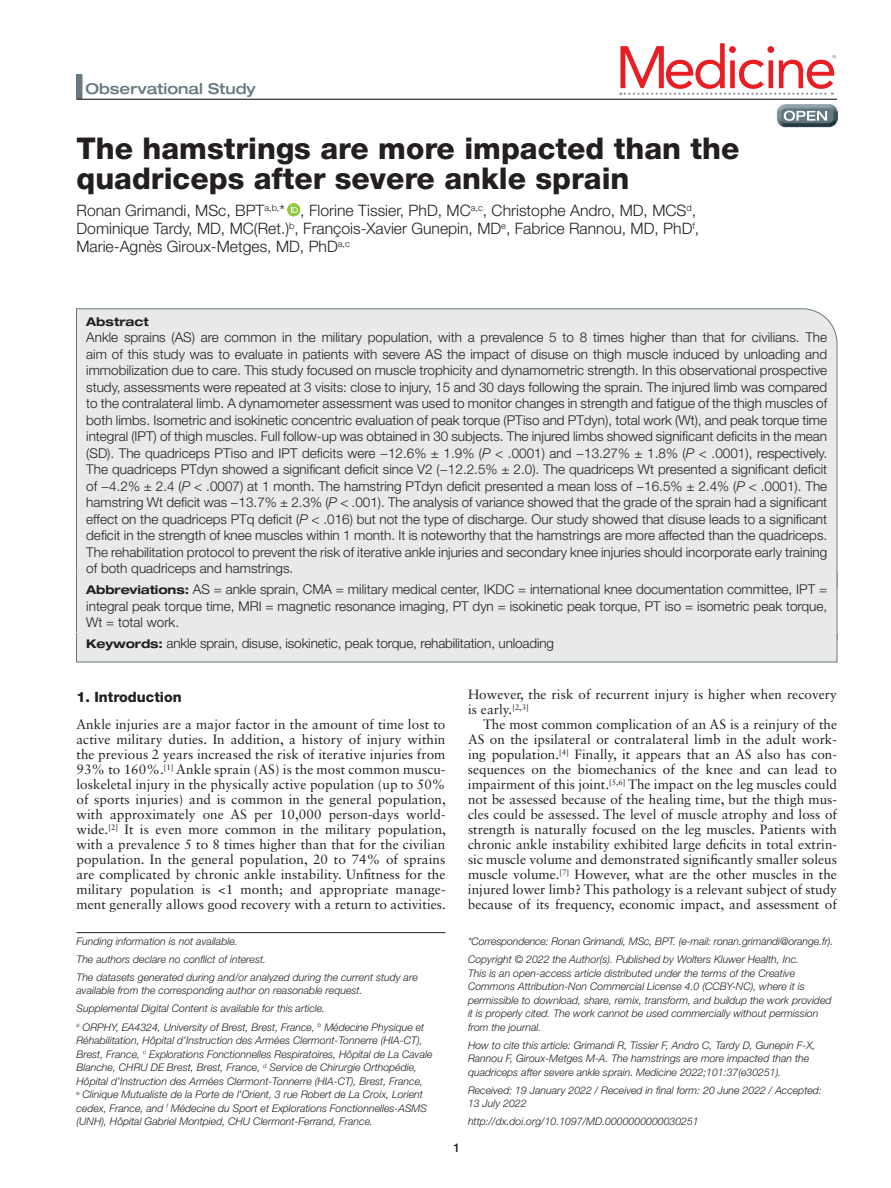
<style>
.page{position:relative;width:891px;height:1188px;background:#fff}
.page>*{position:absolute;margin:0;border:0;box-sizing:border-box;transform-origin:0 0}
.t1{font:59.4px "Avenir";letter-spacing:-.06em;color:#e71e24}
.t2{font:800 30px/30px "Helvetica Neue LT Std";color:#231f20}
.t3{font:300 15.75px/18px "Helvetica Neue LT Std";color:#231f20}
.t4{font:500 expanded 15px "Helvetica Neue LT Std";color:#667981}
.t5{font:800 14.25px "Helvetica Neue LT Std";color:#231f20}
.t6{font:300 13.5px/16.5px "Helvetica Neue LT Std";color:#231f20;text-align:justify}
.t7{font:13.5px/15px "Sabon LT Std";letter-spacing:.005em;color:#231f20;text-align:justify}
.t8{font:700 expanded 12px "Helvetica Neue LT Std";color:#231f20}
.t9{font:500 12px "Helvetica Neue LT Std";color:#231f20}
.t10{font:italic 300 10.5px/13.5px "Helvetica Neue LT Std";color:#231f20}
.t11{font:500 10.35px "Akzidenz Grotesk BE";color:#909295}
.s1{font-style:italic}
.s2{font-weight:700;font-stretch:expanded;font-size:12px}
</style>
<div class="page">
<div style="left:76px;top:74px;width:6px;height:25px;background:#677981"></div>
<hr style="left:76px;top:99px;width:761px;height:1px;background:#231f20">
<img style="left:776px;top:104px;width:61px;height:24px">
<svg style="left:784px;top:111px;width:43px;height:10px"></svg>
<svg style="left:620px;top:93px;width:213px;height:2px"></svg>
<div style="left:76px;top:308px;width:762px;height:279px;background:#e9e9e9"></div>
<div style="left:76px;top:571px;width:761px;height:71px;background:#e9e9e9"></div>
<div style="left:76px;top:633px;width:761px;height:29px;background:#e9e9e9"></div>
<div style="left:287px;top:203px;width:13px;height:13px;background:#93c73e;border-radius:50%"></div>
<svg style="left:291px;top:206px;width:7px;height:7px"></svg>
<hr style="left:76px;top:932px;width:370px;height:1px;background:#231f20">
<p class="t4" style="left:86px;top:80px;width:172px">Observational Study</p>
<h1 class="t1" style="left:615px;top:33px;width:223px">Medicine</h1>
<p class="t11" style="left:832px;top:52px;width:6px">®</p>
<h2 class="t2" style="left:76px;top:134px;width:664px">The hamstrings are more impacted than the quadriceps after severe ankle sprain</h2>
<p class="t3" style="left:76px;top:201px;width:624px">Ronan Grimandi, MSc, BPT<sup>a,b,</sup>* , Florine Tissier, PhD, MC<sup>a,c</sup>, Christophe Andro, MD, MCS<sup>d</sup>,<br>Dominique Tardy, MD, MC(Ret.)<sup>b</sup>, François-Xavier Gunepin, MD<sup>e</sup>, Fabrice Rannou, MD, PhD<sup>f</sup>,<br>Marie-Agnès Giroux-Metges, MD, PhD<sup>a,c</sup></p>
<p class="t8" style="left:86px;top:314px;width:64px">Abstract</p>
<p class="t6" style="left:86px;top:329px;width:743px">Ankle sprains (AS) are common in the military population, with a prevalence 5 to 8 times higher than that for civilians. The aim of this study was to evaluate in patients with severe AS the impact of disuse on thigh muscle induced by unloading and immobilization due to care. This study focused on muscle trophicity and dynamometric strength. In this observational prospective study, assessments were repeated at 3 visits: close to injury, 15 and 30 days following the sprain. The injured limb was compared to the contralateral limb. A dynamometer assessment was used to monitor changes in strength and fatigue of the thigh muscles of both limbs. Isometric and isokinetic concentric evaluation of peak torque (PTiso and PTdyn), total work (Wt), and peak torque time integral (IPT) of thigh muscles. Full follow-up was obtained in 30 subjects. The injured limbs showed significant deficits in the mean (SD). The quadriceps PTiso and IPT deficits were −12.6% ± 1.9% (<span class="s1">P</span> &lt; .0001) and −13.27% ± 1.8% (<span class="s1">P</span> &lt; .0001), respectively.<br>The quadriceps PTdyn showed a significant deficit since V2 (−12.2.5% ± 2.0). The quadriceps Wt presented a significant deficit of −4.2% ± 2.4 (<span class="s1">P</span> &lt; .0007) at 1 month. The hamstring PTdyn deficit presented a mean loss of −16.5% ± 2.4% (<span class="s1">P</span> &lt; .0001). The hamstring Wt deficit was −13.7% ± 2.3% (<span class="s1">P</span> &lt; .001). The analysis of variance showed that the grade of the sprain had a significant effect on the quadriceps PTq deficit (<span class="s1">P</span> &lt; .016) but not the type of discharge. Our study showed that disuse leads to a significant deficit in the strength of knee muscles within 1 month. It is noteworthy that the hamstrings are more affected than the quadriceps.<br>The rehabilitation protocol to prevent the risk of iterative ankle injuries and secondary knee injuries should incorporate early training of both quadriceps and hamstrings.</p>
<p class="t6" style="left:86px;top:581px;width:743px"><span class="s2">Abbreviations:</span> AS = ankle sprain, CMA = military medical center, IKDC = international knee documentation committee, IPT = integral peak torque time, MRI = magnetic resonance imaging, PT dyn = isokinetic peak torque, PT iso = isometric peak torque, Wt = total work.</p>
<p class="t6" style="left:86px;top:635px;width:469px"><span class="s2">Keywords:</span> ankle sprain, disuse, isokinetic, peak torque, rehabilitation, unloading</p>
<p class="t5" style="left:76px;top:689px;width:107px">1. Introduction</p>
<p class="t7" style="left:76px;top:717px;width:371px">Ankle injuries are a major factor in the amount of time lost to active military duties. In addition, a history of injury within the previous 2 years increased the risk of iterative injuries from 93% to 160%.<sup>[1]</sup> Ankle sprain (AS) is the most common muscu&shy;loskeletal injury in the physically active population (up to 50% of sports injuries) and is common in the general population, with approximately one AS per 10,000 person-days world&shy;wide.<sup>[2]</sup> It is even more common in the military population, with a prevalence 5 to 8 times higher than that for the civilian population. In the general population, 20 to 74% of sprains are complicated by chronic ankle instability. Unfitness for the military population is &lt;1 month; and appropriate manage&shy;ment generally allows good recovery with a return to activities.</p>
<p class="t7" style="left:468px;top:687px;width:370px">However, the risk of recurrent injury is higher when recovery is early.<sup>[2,3]</sup></p>
<p class="t7" style="left:468px;top:717px;width:371px;text-indent:15px">The most common complication of an AS is a reinjury of the AS on the ipsilateral or contralateral limb in the adult work&shy;ing population.<sup>[4]</sup> Finally, it appears that an AS also has con&shy;sequences on the biomechanics of the knee and can lead to impairment of this joint.<sup>[5,6]</sup> The impact on the leg muscles could not be assessed because of the healing time, but the thigh mus&shy;cles could be assessed. The level of muscle atrophy and loss of strength is naturally focused on the leg muscles. Patients with chronic ankle instability exhibited large deficits in total extrin&shy;sic muscle volume and demonstrated significantly smaller soleus muscle volume.<sup>[7]</sup> However, what are the other muscles in the injured lower limb? This pathology is a relevant subject of study because of its frequency, economic impact, and assessment of</p>
<p class="t10" style="left:76px;top:932px;width:343px;line-height:18px">Funding information is not available.<br>The authors declare no conflict of interest.<br>The datasets generated during and/or analyzed during the current study are</p>
<p class="t10" style="left:76px;top:982px;width:349px;line-height:18px">available from the corresponding author on reasonable request.<br>Supplemental Digital Content is available for this article.<br><sup>a</sup> ORPHY, EA4324, University of Brest, Brest, France, <sup>b</sup> Médecine Physique et</p>
<p class="t10" style="left:76px;top:1033px;width:358px">Réhabilitation, Hôpital d’Instruction des Armées Clermont-Tonnerre (HIA-CT), Brest, France, <sup>c</sup> Explorations Fonctionnelles Respiratoires, Hôpital de La Cavale Blanche, CHRU DE Brest, Brest, France, <sup>d</sup> Service de Chirurgie Orthopédie, Hôpital d’Instruction des Armées Clermont-Tonnerre (HIA-CT), Brest, France,<br><sup>e</sup> Clinique Mutualiste de la Porte de l’Orient, 3 rue Robert de La Croix, Lorient cedex, France, and <sup>f</sup> Médecine du Sport et Explorations Fonctionnelles-ASMS (UNH), Hôpital Gabriel Montpied, CHU Clermont-Ferrand, France.</p>
<p class="t9" style="left:453px;top:1140px;width:8px">1</p>
<p class="t10" style="left:468px;top:932px;width:367px;line-height:18px">*Correspondence: Ronan Grimandi, MSc, BPT. (e-mail: ronan.grimandi@orange.fr).<br>Copyright © 2022 the Author(s). Published by Wolters Kluwer Health, Inc.</p>
<p class="t10" style="left:468px;top:966px;width:365px">This is an open-access article distributed under the terms of the Creative Commons Attribution-Non Commercial License 4.0 (CCBY-NC), where it is permissible to download, share, remix, transform, and buildup the work provided it is properly cited. The work cannot be used commercially without permission from the journal.</p>
<p class="t10" style="left:468px;top:1038px;width:349px">How to cite this article: Grimandi R, Tissier F, Andro C, Tardy D, Gunepin F-X,<br>Rannou F, Giroux-Metges M-A. The hamstrings are more impacted than the quadriceps after severe ankle sprain. Medicine 2022;101:37(e30251).</p>
<p class="t10" style="left:468px;top:1083px;width:355px">Received: 19 January 2022 / Received in final form: 20 June 2022 / Accepted:<br>13 July 2022</p>
<p class="t10" style="left:468px;top:1114px;width:232px">http://dx.doi.org/10.1097/MD.0000000000030251</p>
</div>
